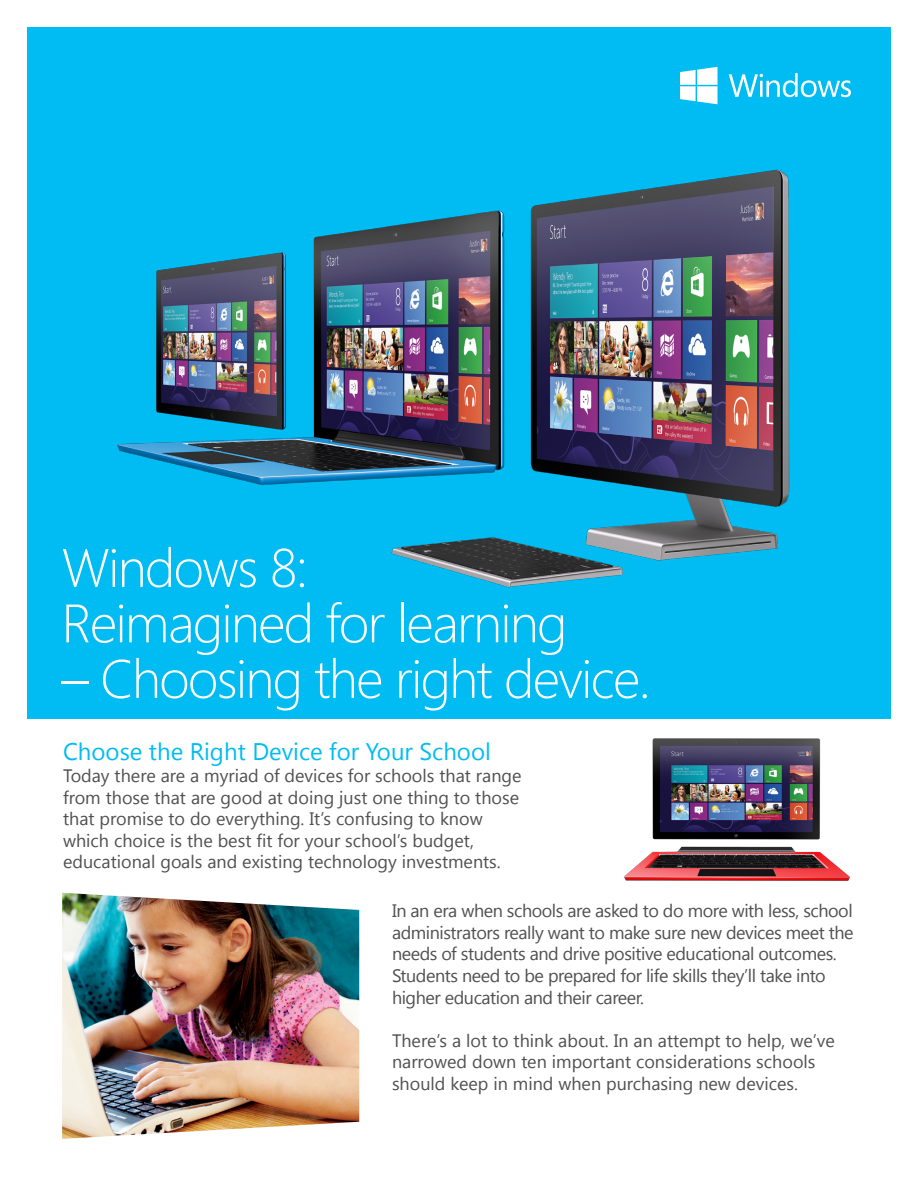
<style>
.page{position:relative;width:918px;height:1188px;background:#fff}
.page>*{position:absolute;margin:0;border:0;box-sizing:border-box;transform-origin:0 0}
.t1{font:300 54px/55.5px "Segoe UI";letter-spacing:-.03em;color:#fff}
.t2{font:24px "Segoe UI";color:#00bcf2}
.t3{font:18px/21.6px "Segoe UI";color:#505050}
.t4{font:18px/21.6px "Segoe UI";letter-spacing:-.025em;color:#505050}
</style>
<div class="page">
<div style="left:27px;top:27px;width:864px;height:691px;background:#00bcf2"></div>
<img style="left:117px;top:235px;width:208px;height:251px">
<img style="left:325px;top:104px;width:465px;height:484px">
<svg style="left:680px;top:67px;width:38px;height:37px"></svg>
<svg style="left:729px;top:73px;width:122px;height:24px"></svg>
<img style="left:62px;top:893px;width:297px;height:246px">
<img style="left:624px;top:738px;width:226px;height:143px">
<h1 class="t1" style="left:62px;top:538px;width:507px">Windows 8:<br>Reimagined for learning</h1>
<h1 class="t1" style="left:62px;top:649px;width:591px">– Choosing the right device.</h1>
<h2 class="t2" style="left:63px;top:735px;width:429px">Choose the Right Device for Your School</h2>
<p class="t3" style="left:63px;top:764px;width:460px">Today there are a myriad of devices for schools that range from those that are good at doing just one thing to those that promise to do everything. It’s confusing to know which choice is the best fit for your school’s budget, educational goals and existing technology investments.</p>
<p class="t4" style="left:392px;top:899px;width:463px">In an era when schools are asked to do more with less, school administrators really want to make sure new devices meet the needs of students and drive positive educational outcomes.<br>Students need to be prepared for life skills they’ll take into higher education and their career.</p>
<p class="t3" style="left:392px;top:1029px;width:444px">There’s a lot to think about. In an attempt to help, we’ve narrowed down ten important considerations schools should keep in mind when purchasing new devices.</p>
</div>
